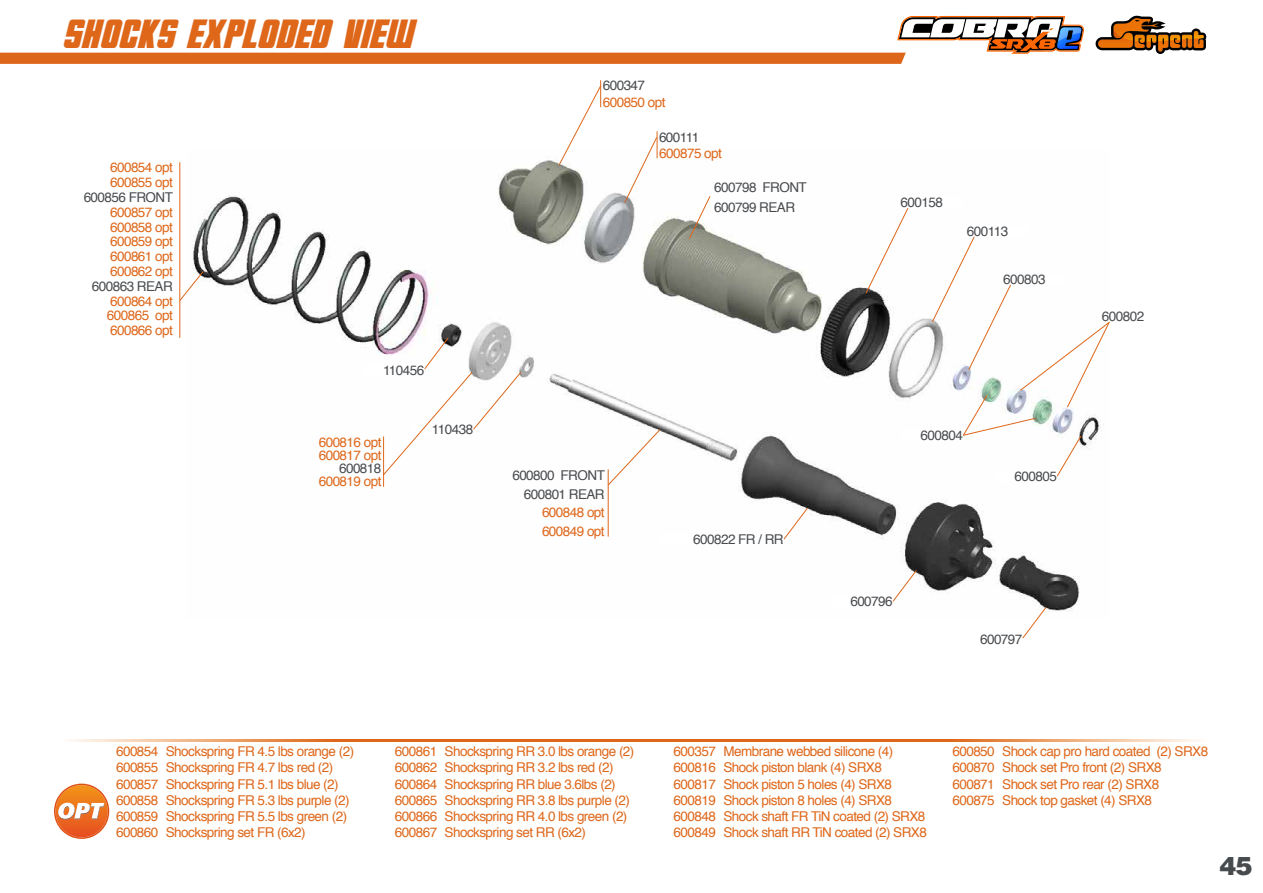
<style>
.page{position:relative;width:1263px;height:893px;background:#fff}
.page>*{position:absolute;margin:0;border:0;box-sizing:border-box;transform-origin:0 0}
.t1{font:39px "Hes Dead Jim";color:#de671a}
.t2{font:900 25.5px "Helvetica";color:#484b4e}
.t3{font:13.5px/16.2px "Helvetica";letter-spacing:-.04em;color:#de671a}
.t4{font:13.5px "Helvetica";letter-spacing:-.04em;color:#484b4e}
</style>
<div class="page">
<svg style="left:1095px;top:16px;width:111px;height:38px"></svg>
<svg style="left:0;top:16px;width:1084px;height:48px"></svg>
<img style="left:192px;top:160px;width:888px;height:452px">
<div style="left:831px;top:596px;width:62px;height:11px;background:#fff"></div>
<div style="left:320px;top:463px;width:61px;height:11px;background:#fff"></div>
<div style="left:363px;top:365px;width:61px;height:10px;background:#fff"></div>
<div style="left:660px;top:534px;width:124px;height:11px;background:#fff"></div>
<div style="left:967px;top:226px;width:61px;height:11px;background:#fff"></div>
<div style="left:900px;top:197px;width:62px;height:11px;background:#fff"></div>
<div style="left:901px;top:430px;width:62px;height:11px;background:#fff"></div>
<div style="left:995px;top:471px;width:62px;height:11px;background:#fff"></div>
<svg style="left:892px;top:569px;width:25px;height:33px"></svg>
<svg style="left:382px;top:337px;width:140px;height:139px"></svg>
<svg style="left:180px;top:270px;width:24px;height:32px"></svg>
<svg style="left:783px;top:507px;width:25px;height:33px"></svg>
<svg style="left:931px;top:236px;width:179px;height:241px"></svg>
<svg style="left:688px;top:195px;width:23px;height:45px"></svg>
<svg style="left:865px;top:207px;width:44px;height:87px"></svg>
<svg style="left:607px;top:428px;width:54px;height:58px"></svg>
<svg style="left:1022px;top:606px;width:25px;height:33px"></svg>
<hr style="left:179px;top:162px;width:1px;height:176px;background:#de671a">
<hr style="left:383px;top:437px;width:1px;height:50px;background:#de671a">
<svg style="left:558px;top:80px;width:44px;height:86px"></svg>
<svg style="left:624px;top:131px;width:34px;height:72px"></svg>
<hr style="left:608px;top:469px;width:1px;height:68px;background:#de671a">
<svg style="left:68px;top:740px;width:1132px;height:2px;background:#e5894a"></svg>
<svg style="left:54px;top:784px;width:55px;height:55px"></svg>
<h1 class="t1" style="left:63px;top:17px;width:58px">SHOCKS</h1>
<h1 class="t1" style="left:186px;top:17px;width:91px">EXPLODED</h1>
<h1 class="t1" style="left:341px;top:17px;width:20px">VIEW</h1>
<p class="t3" style="left:110px;top:160px;width:64px">600854 opt</p>
<p class="t4" style="left:84px;top:187px;width:91px">600856 FRONT</p>
<p class="t3" style="left:110px;top:168px;width:64px;line-height:29.5px;text-align:justify">600855 opt 600857 opt 600859 opt 600862 opt 600864 opt</p>
<p class="t3" style="left:110px;top:212px;width:64px;line-height:29.5px">600858 opt<br>600861 opt</p>
<p class="t4" style="left:92px;top:276px;width:82px">600863 REAR</p>
<p class="t3" style="left:107px;top:308px;width:67px">600865 opt</p>
<p class="t3" style="left:110px;top:323px;width:64px">600866 opt</p>
<p class="t4" style="left:383px;top:360px;width:43px">110456</p>
<p class="t3" style="left:319px;top:436px;width:64px;line-height:13.2px">600816 opt<br>600817 opt</p>
<p class="t3" style="left:319px;top:474px;width:64px">600819 opt</p>
<p class="t4" style="left:339px;top:458px;width:44px">600818</p>
<p class="t4" style="left:432px;top:419px;width:43px">110438</p>
<p class="t4" style="left:603px;top:75px;width:44px">600347</p>
<p class="t3" style="left:603px;top:94px;width:64px">600850 opt</p>
<p class="t3" style="left:659px;top:145px;width:64px">600875 opt</p>
<p class="t4" style="left:659px;top:127px;width:42px">600111</p>
<p class="t4" style="left:714px;top:177px;width:94px">600798 FRONT</p>
<p class="t4" style="left:714px;top:197px;width:82px">600799 REAR</p>
<p class="t4" style="left:512px;top:465px;width:94px">600800 FRONT</p>
<p class="t4" style="left:524px;top:483px;width:82px">600801 REAR</p>
<p class="t3" style="left:542px;top:505px;width:64px">600848 opt</p>
<p class="t3" style="left:542px;top:523px;width:64px">600849 opt</p>
<p class="t4" style="left:693px;top:529px;width:92px">600822 FR / RR</p>
<p class="t4" style="left:900px;top:192px;width:44px">600158</p>
<p class="t4" style="left:967px;top:221px;width:43px">600113</p>
<p class="t4" style="left:1003px;top:269px;width:44px">600803</p>
<p class="t4" style="left:920px;top:425px;width:44px">600804</p>
<p class="t4" style="left:1014px;top:466px;width:44px">600805</p>
<p class="t4" style="left:850px;top:591px;width:44px">600796</p>
<p class="t4" style="left:980px;top:629px;width:44px">600797</p>
<p class="t4" style="left:1102px;top:306px;width:44px">600802</p>
<p class="t3" style="left:116px;top:744px;width:240px">600854 Shockspring FR 4.5 lbs orange (2)<br>600855 Shockspring FR 4.7 lbs red (2)<br>600857 Shockspring FR 5.1 lbs blue (2)<br>600858 Shockspring FR 5.3 lbs purple (2)<br>600859 Shockspring FR 5.5 lbs green (2)<br>600860 Shockspring set FR (6x2)</p>
<p class="t3" style="left:395px;top:744px;width:241px">600861 Shockspring RR 3.0 lbs orange (2)<br>600862 Shockspring RR 3.2 lbs red (2)<br>600864 Shockspring RR blue 3.6lbs (2)<br>600865 Shockspring RR 3.8 lbs purple (2)<br>600866 Shockspring RR 4.0 lbs green (2)<br>600867 Shockspring set RR (6x2)</p>
<p class="t3" style="left:674px;top:744px;width:255px">600357 Membrane webbed silicone (4)<br>600816 Shock piston blank (4) SRX8<br>600817 Shock piston 5 holes (4) SRX8<br>600819 Shock piston 8 holes (4) SRX8<br>600848 Shock shaft FR TiN coated (2) SRX8<br>600849 Shock shaft RR TiN coated (2) SRX8</p>
<p class="t3" style="left:952px;top:744px;width:257px">600850 Shock cap pro hard coated (2) SRX8<br>600870 Shock set Pro front (2) SRX8<br>600871 Shock set Pro rear (2) SRX8<br>600875 Shock top gasket (4) SRX8</p>
<h2 class="t2" style="left:1219px;top:849px;width:34px">45</h2>
</div>
